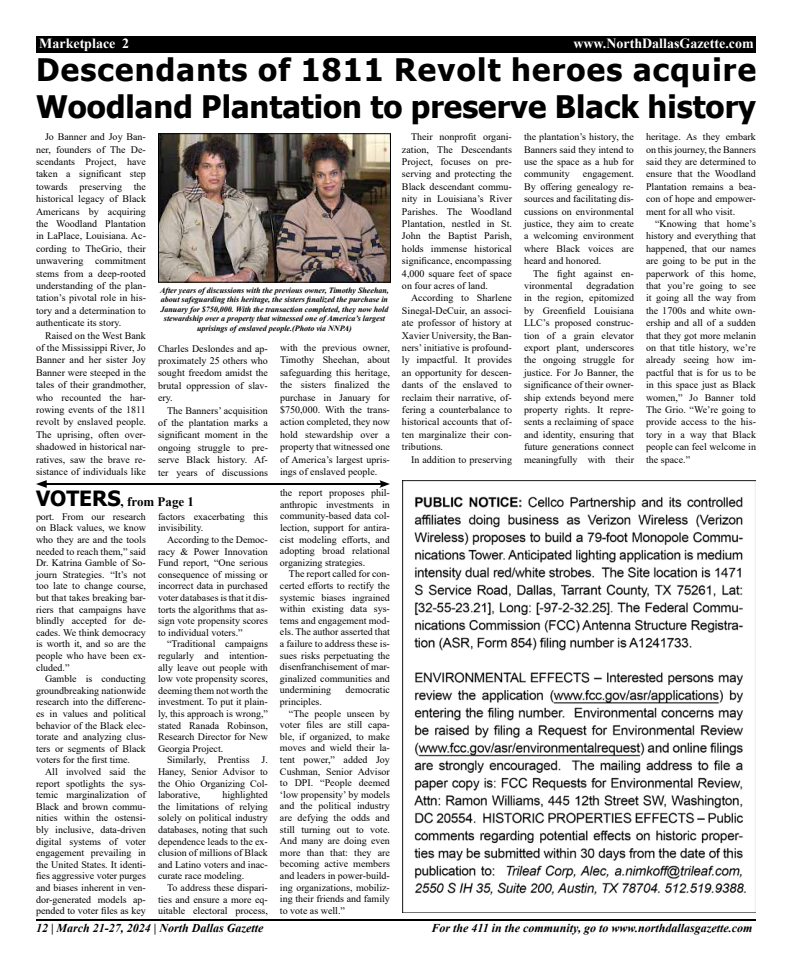
<style>
.page{position:relative;width:792px;height:972px;background:#fff}
.page>*{position:absolute;margin:0;border:0;box-sizing:border-box;transform-origin:0 0}
.t1{font:700 31px/37.2px "Tahoma";color:#000}
.t2{font:700 14px "Times New Roman";color:#fff}
.t3{font:700 13px "Times New Roman";color:#000}
.t4{font:italic 700 12px "Times New Roman";color:#000}
.t5{font:10px/12.4px "Times New Roman";color:#000;text-align:justify}
.t6{font:italic 700 8px/9.6px "Times New Roman";color:#000;text-align:center}
.s1{font-family:"Tahoma";font-size:21px}
</style>
<div class="page">
<hr style="left:36px;top:919px;width:720px;height:2px;background:#000">
<div style="left:36px;top:36px;width:720px;height:17px;background:#000"></div>
<img style="left:402px;top:481px;width:354px;height:432px">
<hr style="left:43px;top:483px;width:340px;height:2px;background:#000">
<svg style="left:36px;top:480px;width:11px;height:8px"></svg>
<svg style="left:379px;top:480px;width:11px;height:8px"></svg>
<img style="left:160px;top:135px;width:229px;height:146px">
<div style="left:158px;top:133px;width:233px;height:150px;border:1px solid #000"></div>
<h2 class="t2" style="left:39px;top:33px;width:91px">Marketplace 2</h2>
<h2 class="t2" style="left:573px;top:33px;width:182px">www.NorthDallasGazette.com</h2>
<h1 class="t1" style="left:36px;top:52px;width:722px">Descendants of 1811 Revolt heroes acquire<br>Woodland Plantation to preserve Black history</h1>
<p class="t5" style="left:36px;top:130px;width:112px;text-indent:9px">Jo Banner and Joy Ban&shy;ner, founders of The De&shy;scendants Project, have taken a significant step towards preserving the historical legacy of Black Americans by acquiring the Woodland Plantation in LaPlace, Louisiana. Ac&shy;cording to TheGrio, their unwavering commitment stems from a deep-rooted understanding of the plan&shy;tation’s pivotal role in his&shy;tory and a determination to authenticate its story.</p>
<p class="t5" style="left:36px;top:329px;width:112px;text-indent:9px">Raised on the West Bank of the Mississippi River, Jo Banner and her sister Joy Banner were steeped in the tales of their grandmother, who recounted the har&shy;rowing events of the 1811 revolt by enslaved people.<br>The uprising, often over&shy;shadowed in historical nar&shy;ratives, saw the brave re&shy;sistance of individuals like</p>
<p class="t5" style="left:402px;top:130px;width:111px;text-indent:9px">Their nonprofit organi&shy;zation, The Descendants Project, focuses on pre&shy;serving and protecting the Black descendant commu&shy;nity in Louisiana’s River Parishes. The Woodland Plantation, nestled in St.<br>John the Baptist Parish, holds immense historical significance, encompassing 4,000 square feet of space on four acres of land.</p>
<p class="t5" style="left:402px;top:291px;width:112px;text-indent:9px">According to Sharlene Sinegal-DeCuir, an associ&shy;ate professor of history at Xavier University, the Ban&shy;ners’ initiative is profound&shy;ly impactful. It provides an opportunity for descen&shy;dants of the enslaved to reclaim their narrative, of&shy;fering a counterbalance to historical accounts that of&shy;ten marginalize their con&shy;tributions.</p>
<p class="t5" style="left:411px;top:453px;width:102px">In addition to preserving</p>
<p class="t5" style="left:524px;top:130px;width:111px">the plantation’s history, the Banners said they intend to use the space as a hub for community</p>
<p class="t5" style="left:646px;top:130px;width:112px">heritage. As they embark on this journey, the Banners said they are determined to ensure that the Woodland Plantation remains a bea&shy;con of hope and empower&shy;ment for all who visit.</p>
<p class="t5" style="left:646px;top:217px;width:112px;text-indent:9px">“Knowing that home’s history and everything that happened, that our names are going to be put in the paperwork of this home, that you’re going to see it going all the way from the 1700s and white own&shy;ership and all of a sudden that they got more melanin on that title history, we’re already seeing how im&shy;pactful that is for us to be in this space just as Black women,” Jo Banner told The Grio. “We’re going to provide access to the his&shy;tory in a way that Black people can feel welcome in the space.”</p>
<p class="t5" style="left:524px;top:167px;width:112px;text-indent:59px">engagement.<br>By offering genealogy re&shy;sources and facilitating dis&shy;cussions on environmental justice, they aim to create a welcoming environment where Black voices are heard and honored.</p>
<p class="t5" style="left:524px;top:267px;width:111px;text-indent:9px">The fight against en&shy;vironmental</p>
<p class="t5" style="left:524px;top:279px;width:112px;text-indent:62px">degradation in the region, epitomized by Greenfield Louisiana LLC’s proposed construc&shy;tion of a grain elevator export plant, underscores the ongoing struggle for justice. For Jo Banner, the significance of their owner&shy;ship extends beyond mere property rights. It repre&shy;sents a reclaiming of space and identity, ensuring that future generations connect meaningfully with their</p>
<p class="t6" style="left:160px;top:285px;width:230px">After years of discussions with the previous owner, Timothy Sheehan, about safeguarding this heritage, the sisters finalized the purchase in January for $750,000. With the transaction completed, they now hold stewardship over a property that witnessed one of America’s largest uprisings of enslaved people.(Photo via NNPA)</p>
<p class="t5" style="left:280px;top:341px;width:111px">with the previous owner, Timothy Sheehan, about safeguarding this heritage, the sisters finalized the purchase in January for $750,000. With the trans&shy;action completed, they now hold stewardship over a property that witnessed one of America’s largest upris&shy;ings of enslaved people.</p>
<p class="t5" style="left:158px;top:342px;width:111px">Charles Deslondes and ap&shy;proximately 25 others who sought freedom amidst the brutal oppression of slav&shy;ery.</p>
<p class="t5" style="left:158px;top:404px;width:112px;text-indent:9px">The Banners’ acquisition of the plantation marks a significant moment in the ongoing struggle to pre&shy;serve Black history. Af&shy;ter years of discussions</p>
<h3 class="t3" style="left:36px;top:492px;width:160px"><span class="s1">VOTERS</span>, from Page 1</h3>
<p class="t5" style="left:36px;top:510px;width:111px;line-height:11.6px">port. From our research on Black values, we know who they are and the tools needed to reach them,” said Dr. Katrina Gamble of So&shy;journ Strategies. “It’s not too late to change course, but that takes breaking bar&shy;riers that campaigns have blindly accepted for de&shy;cades. We think democracy is worth it, and so are the people who have been ex&shy;cluded.”</p>
<p class="t5" style="left:36px;top:673px;width:111px;line-height:11.6px;text-indent:9px">Gamble is conducting groundbreaking nationwide research into the differenc&shy;es in values and political behavior of the Black elec&shy;torate and analyzing clus&shy;ters or segments of Black voters for the first time.</p>
<p class="t5" style="left:36px;top:766px;width:111px;line-height:11.6px;text-indent:9px">All involved said the report spotlights the sys&shy;temic marginalization of Black and brown commu&shy;nities within the ostensi&shy;bly inclusive, data-driven digital systems of voter engagement prevailing in the United States. It identi&shy;fies aggressive voter purges and biases inherent in ven&shy;dor-generated models ap&shy;pended to voter files as key</p>
<p class="t5" style="left:158px;top:510px;width:111px;line-height:11.6px">factors exacerbating this invisibility.</p>
<p class="t5" style="left:158px;top:534px;width:111px;line-height:11.6px;text-indent:9px">According to the Democ&shy;racy &amp; Power Innovation Fund report, “One serious consequence of missing or incorrect data in purchased voter databases is that it dis&shy;torts the algorithms that as&shy;sign vote propensity scores to individual voters.”</p>
<p class="t5" style="left:158px;top:638px;width:111px;line-height:11.6px;text-indent:9px">“Traditional campaigns regularly and intention&shy;ally leave out people with low vote propensity scores, deeming them not worth the investment. To put it plain&shy;ly, this approach is wrong,” stated Ranada Robinson, Research Director for New Georgia Project.</p>
<p class="t5" style="left:158px;top:754px;width:111px;line-height:11.6px;text-indent:9px">Similarly, Prentiss J.<br>Haney, Senior Advisor to the Ohio Organizing Col&shy;laborative,</p>
<p class="t5" style="left:158px;top:789px;width:111px;line-height:11.6px;text-indent:64px">highlighted the limitations of relying solely on political industry databases, noting that such dependence leads to the ex&shy;clusion of millions of Black and Latino voters and inac&shy;curate race modeling.</p>
<p class="t5" style="left:158px;top:882px;width:111px;line-height:11.6px;text-indent:9px">To address these dispari&shy;ties and ensure a more eq&shy;uitable electoral process,</p>
<p class="t5" style="left:280px;top:487px;width:111px;line-height:11.6px">the report proposes phil&shy;anthropic investments in community-based data col&shy;lection, support for antira&shy;cist modeling efforts, and adopting broad relational organizing strategies.</p>
<p class="t5" style="left:280px;top:568px;width:111px;line-height:11.6px;text-indent:9px">The report called for con&shy;certed efforts to rectify the systemic biases ingrained within existing data sys&shy;tems and engagement mod&shy;els. The author asserted that a failure to address these is&shy;sues risks perpetuating the disenfranchisement of mar&shy;ginalized communities and undermining</p>
<p class="t5" style="left:346px;top:684px;width:46px">democratic</p>
<p class="t5" style="left:280px;top:695px;width:43px">principles.</p>
<p class="t5" style="left:289px;top:707px;width:102px">“The people unseen by</p>
<p class="t5" style="left:280px;top:718px;width:111px">voter files are still capa-</p>
<p class="t5" style="left:280px;top:730px;width:111px">ble, if organized, to make</p>
<p class="t5" style="left:280px;top:742px;width:111px">moves and wield their la-</p>
<p class="t5" style="left:280px;top:753px;width:111px">tent power,” added Joy</p>
<p class="t5" style="left:280px;top:765px;width:111px">Cushman, Senior Advisor</p>
<p class="t5" style="left:280px;top:776px;width:111px">to DPI. “People deemed</p>
<p class="t5" style="left:280px;top:788px;width:111px">‘low propensity’ by models</p>
<p class="t5" style="left:280px;top:800px;width:111px">and the political industry</p>
<p class="t5" style="left:280px;top:811px;width:111px">are defying the odds and</p>
<p class="t5" style="left:280px;top:823px;width:111px">still turning out to vote.</p>
<p class="t5" style="left:280px;top:834px;width:111px">And many are doing even</p>
<p class="t5" style="left:280px;top:846px;width:111px">more than that: they are</p>
<p class="t5" style="left:280px;top:858px;width:111px">becoming active members</p>
<p class="t5" style="left:280px;top:869px;width:111px">and leaders in power-build-</p>
<p class="t5" style="left:280px;top:881px;width:111px">ing organizations, mobiliz-</p>
<p class="t5" style="left:280px;top:892px;width:111px">ing their friends and family</p>
<p class="t5" style="left:280px;top:904px;width:66px">to vote as well.”</p>
<p class="t4" style="left:36px;top:920px;width:229px">12 | March 21-27, 2024 | North Dallas Gazette</p>
<p class="t4" style="left:432px;top:920px;width:322px">For the 411 in the community, go to www.northdallasgazette.com</p>
</div>
